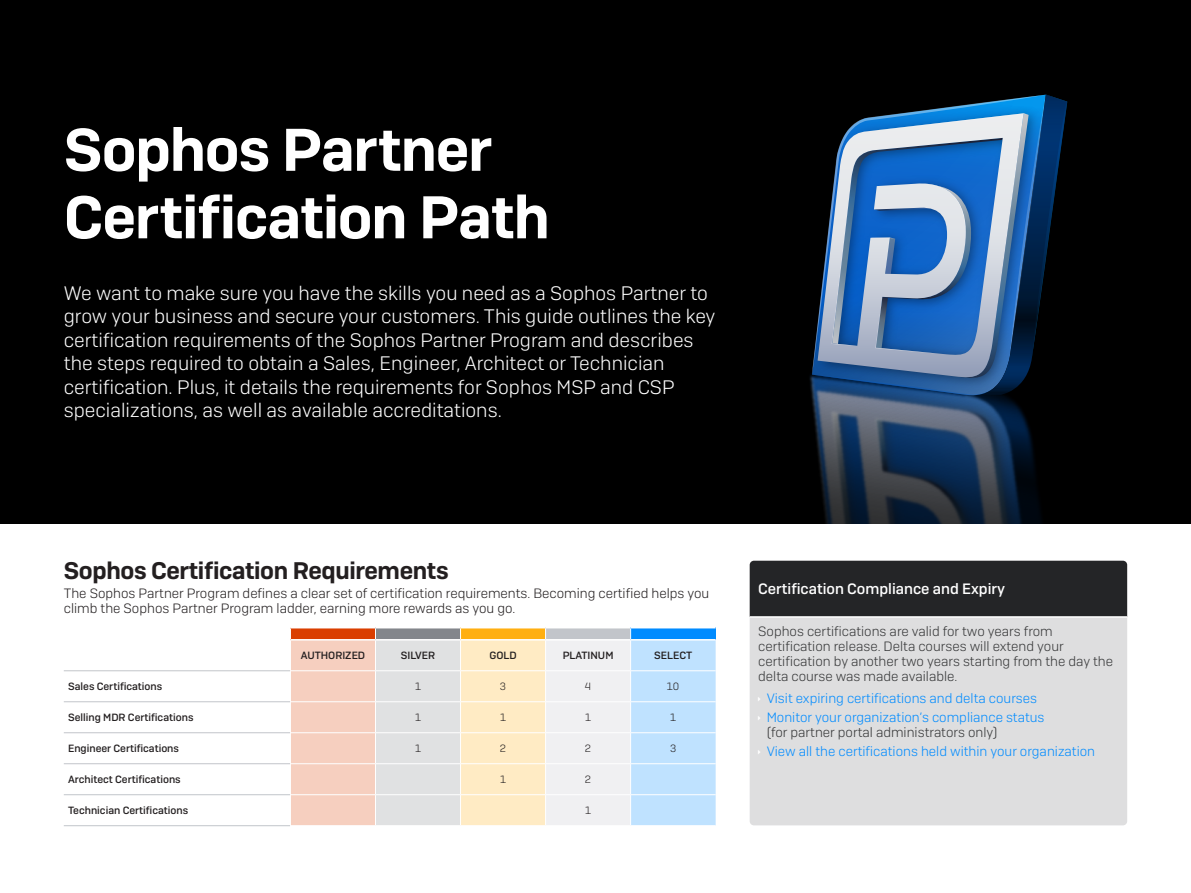
<style>
.page{position:relative;width:1191px;height:893px;background:#fff}
.page>*{position:absolute;margin:0;border:0;box-sizing:border-box;transform-origin:0 0}
.t1{font:600 60px/67.5px "Sophos Sans";letter-spacing:-.02em;color:#fff}
.Subheading_1{font:600 24px "Sophos Sans";letter-spacing:-.015em;color:#231f20}
.Intro_copy{font:300 19.5px/23.4px "Sophos Sans";color:#fff}
.Graphic_Heading{font:500 15px "Sophos Sans";color:#fff}
.Body_Copy{font:300 13.5px/15px "Sophos Sans";color:#363738}
.t2{font:300 13.5px/15px "Sophos Sans";color:#008bff}
.Body_Copy-2{font:300 13.5px/15px "Sophos Sans";color:#231f20}
.Table_Left_Column{font:500 10.5px "Sophos Sans";color:#231f20}
.Table_Header_Centre{font:500 10.5px "Sophos Sans";color:#231f20}
.Table_Body_Copy{font:300 10.5px "Sophos Sans";color:#231f20}
.s1{color:#363738}
</style>
<div class="page">
<div style="left:0;top:0;width:1191px;height:523px;background:#000"></div>
<img style="left:816px;top:434px;width:225px;height:89px">
<img style="left:809px;top:374px;width:222px;height:60px">
<svg style="left:812px;top:94px;width:256px;height:301px"></svg>
<hr style="left:64px;top:670px;width:226px;height:1px;background:#c2c5ca">
<hr style="left:64px;top:701px;width:226px;height:1px;background:#c2c5ca">
<hr style="left:64px;top:732px;width:226px;height:1px;background:#c2c5ca">
<hr style="left:64px;top:763px;width:226px;height:1px;background:#c2c5ca">
<hr style="left:64px;top:794px;width:226px;height:1px;background:#c2c5ca">
<hr style="left:64px;top:825px;width:226px;height:1px;background:#c2c5ca">
<svg style="left:290px;top:628px;width:425px;height:197px"></svg>
<div style="left:749px;top:618px;width:378px;height:207px;background:#dededf"></div>
<div style="left:749px;top:561px;width:378px;height:55px;background:#242527"></div>
<p class="t1" style="left:64px;top:115px;width:487px">Sophos Partner<br>Certification Path</p>
<p class="Intro_copy" style="left:64px;top:281px;width:653px">We want to make sure you have the skills you need as a Sophos Partner to grow your business and secure your customers. This guide outlines the key certification requirements of the Sophos Partner Program and describes the steps required to obtain a Sales, Engineer, Architect or Technician certification. Plus, it details the requirements for Sophos MSP and CSP specializations, as well as available accreditations.</p>
<p class="Subheading_1" style="left:64px;top:555px;width:386px">Sophos Certification Requirements</p>
<p class="Body_Copy-2" style="left:64px;top:585px;width:647px">The Sophos Partner Program defines a clear set of certification requirements. Becoming certified helps you climb the Sophos Partner Program ladder, earning more rewards as you go.</p>
<p class="Table_Header_Centre" style="left:301px;top:649px;width:66px">AUTHORIZED</p>
<p class="Table_Header_Centre" style="left:401px;top:649px;width:36px">SILVER</p>
<p class="Table_Header_Centre" style="left:489px;top:649px;width:29px">GOLD</p>
<p class="Table_Header_Centre" style="left:562px;top:649px;width:52px">PLATINUM</p>
<p class="Table_Header_Centre" style="left:654px;top:649px;width:39px">SELECT</p>
<p class="Table_Left_Column" style="left:68px;top:680px;width:96px">Sales Certifications</p>
<p class="Table_Body_Copy" style="left:415px;top:680px;width:7px">1</p>
<p class="Table_Body_Copy" style="left:500px;top:680px;width:8px">3</p>
<p class="Table_Body_Copy" style="left:585px;top:680px;width:8px">4</p>
<p class="Table_Body_Copy" style="left:667px;top:680px;width:14px">10</p>
<p class="Table_Left_Column" style="left:68px;top:711px;width:127px">Selling MDR Certifications</p>
<p class="Table_Body_Copy" style="left:415px;top:711px;width:7px">1</p>
<p class="Table_Body_Copy" style="left:500px;top:711px;width:7px">1</p>
<p class="Table_Body_Copy" style="left:585px;top:711px;width:7px">1</p>
<p class="Table_Body_Copy" style="left:670px;top:711px;width:7px">1</p>
<p class="Table_Left_Column" style="left:68px;top:742px;width:112px">Engineer Certifications</p>
<p class="Table_Body_Copy" style="left:415px;top:742px;width:7px">1</p>
<p class="Table_Body_Copy" style="left:500px;top:742px;width:8px">2</p>
<p class="Table_Body_Copy" style="left:585px;top:742px;width:8px">2</p>
<p class="Table_Body_Copy" style="left:670px;top:742px;width:8px">3</p>
<p class="Table_Left_Column" style="left:68px;top:773px;width:114px">Architect Certifications</p>
<p class="Table_Body_Copy" style="left:500px;top:773px;width:7px">1</p>
<p class="Table_Body_Copy" style="left:585px;top:773px;width:8px">2</p>
<p class="Table_Left_Column" style="left:68px;top:804px;width:122px">Technician Certifications</p>
<p class="Table_Body_Copy" style="left:585px;top:804px;width:7px">1</p>
<p class="Graphic_Heading" style="left:758px;top:580px;width:248px">Certification Compliance and Expiry</p>
<p class="Body_Copy" style="left:758px;top:624px;width:356px">Sophos certifications are valid for two years from certification release. Delta courses will extend your certification by another two years starting from the day the delta course was made available.</p>
<p class="t2" style="left:766px;top:690px;width:272px">Visit expiring certifications and delta courses</p>
<p class="t2" style="left:766px;top:710px;width:279px">Monitor your organization’s compliance status <span class="s1">(for partner portal administrators only)</span></p>
<p class="t2" style="left:766px;top:744px;width:330px">View all the certifications held within your organization</p>
</div>
